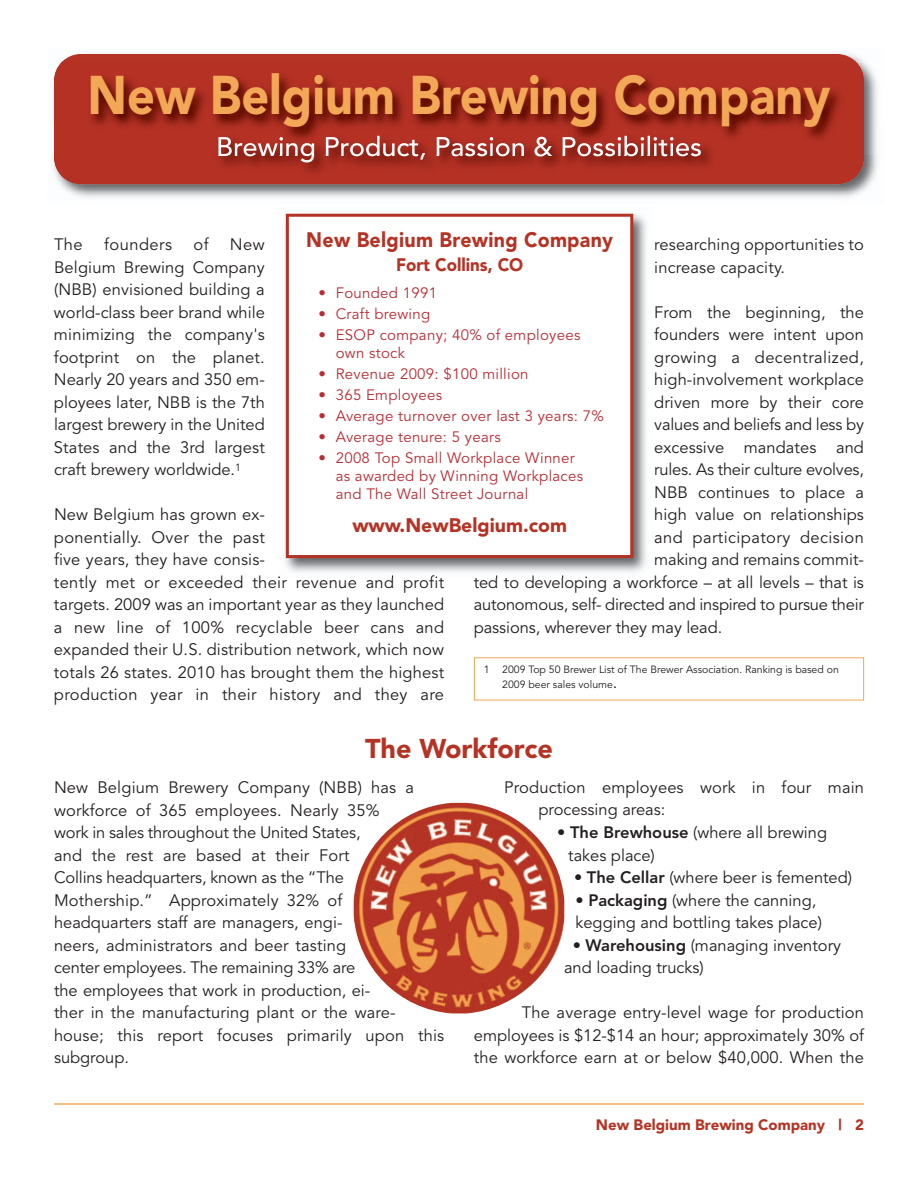
<style>
.page{position:relative;width:918px;height:1188px;background:#fff}
.page>*{position:absolute;margin:0;border:0;box-sizing:border-box;transform-origin:0 0}
.t1{font:900 54px "Avenir";color:#f2a856;scale:.9 1}
.t2{font:500 27px "Avenir";color:#fff}
.t3{font:900 27px "Avenir";color:#b53324}
.t4{font:900 20.85px "Avenir";letter-spacing:.015em;color:#b53324;scale:.94 1}
.t5{font:900 19.5px "Avenir";color:#b53324}
.t6{font:900 18px "Avenir";color:#b53324;scale:.94 1}
.t7{font:16.5px/22.5px "Avenir";letter-spacing:.005em;color:#231f20}
.t8{font:16.5px "Avenir";letter-spacing:-.015em;color:#231f20}
.t9{font:16.5px "Avenir";letter-spacing:.025em;color:#231f20}
.t10{font:16.5px "Avenir";letter-spacing:.03em;color:#231f20}
.t11{font:15px/18px "Avenir";letter-spacing:.02em;color:#b92c34}
.t12{font:900 15px "Avenir";color:#b53324}
.t13{font:10.5px/15px "Avenir";color:#231f20}
.s1{font-size:16.5px}
.s2{font-weight:800}
</style>
<div class="page">
<img style="left:60px;top:184px;width:811px;height:14px">
<svg style="left:54px;top:54px;width:810px;height:130px;background:#b33a2d"></svg>
<img style="left:54px;top:157px;width:810px;height:27px">
<img style="left:864px;top:61px;width:14px;height:65px">
<img style="left:53px;top:61px;width:1px;height:65px">
<img style="left:54px;top:61px;width:810px;height:65px">
<img style="left:218px;top:136px;width:242px;height:18px">
<img style="left:279px;top:213px;width:368px;height:365px">
<img style="left:495px;top:576px;width:93px;height:2px">
<div style="left:289px;top:217px;width:341px;height:338px;background:#fff"></div>
<div style="left:286px;top:214px;width:347px;height:344px;border:3px solid #b53324"></div>
<hr style="left:54px;top:1103px;width:810px;height:2px;background:#f2a856">
<div style="left:474px;top:657px;width:390px;height:43px;border:1px solid #f2a856"></div>
<img style="left:354px;top:803px;width:210px;height:210px;border-radius:97px">
<h1 class="t1" style="left:88px;top:74px;width:827px">New Belgium Brewing Company</h1>
<h2 class="t2" style="left:216px;top:136px;width:487px">Brewing Product, Passion &amp; Possibilities</h2>
<p class="t4" style="left:306px;top:231px;width:328px">New Belgium Brewing Company</p>
<p class="t6" style="left:396px;top:257px;width:137px">Fort Collins, CO</p>
<p class="t11" style="left:319px;top:285px;width:120px">• Founded 1991</p>
<p class="t11" style="left:319px;top:306px;width:113px">• Craft brewing</p>
<p class="t11" style="left:336px;top:327px;width:246px;text-indent:-17px">• ESOP company; 40% of employees own stock</p>
<p class="t11" style="left:319px;top:366px;width:212px">• Revenue 2009: $100 million</p>
<p class="t11" style="left:319px;top:387px;width:125px">• 365 Employees</p>
<p class="t11" style="left:319px;top:408px;width:287px">• Average turnover over last 3 years: 7%</p>
<p class="t11" style="left:319px;top:429px;width:184px">• Average tenure: 5 years</p>
<p class="t11" style="left:336px;top:450px;width:249px;text-indent:-17px">• 2008 Top Small Workplace Winner as awarded by Winning Workplaces and The Wall Street Journal</p>
<p class="t5" style="left:352px;top:517px;width:216px">www.NewBelgium.com</p>
<p class="t7" style="left:54px;top:235px;width:30px">The</p>
<p class="t10" style="left:104px;top:238px;width:70px">founders</p>
<p class="t7" style="left:194px;top:235px;width:17px">of</p>
<p class="t7" style="left:654px;top:235px;width:211px">researching opportunities to increase capacity.</p>
<p class="t7" style="left:654px;top:302px;width:211px">From the beginning, the</p>
<p class="t7" style="left:654px;top:325px;width:211px">founders were intent upon</p>
<p class="t9" style="left:654px;top:351px;width:211px">growing a decentralized,</p>
<p class="t7" style="left:654px;top:370px;width:211px">high-involvement workplace</p>
<p class="t7" style="left:654px;top:392px;width:211px">driven more by their core</p>
<p class="t7" style="left:654px;top:415px;width:211px">values and beliefs and less by</p>
<p class="t7" style="left:654px;top:437px;width:211px">excessive mandates and</p>
<p class="t8" style="left:654px;top:463px;width:211px">rules. As their culture evolves,</p>
<p class="t7" style="left:654px;top:482px;width:211px">NBB continues to place a</p>
<p class="t7" style="left:654px;top:505px;width:211px">high value on relationships</p>
<p class="t9" style="left:654px;top:531px;width:211px">and participatory decision</p>
<p class="t7" style="left:654px;top:550px;width:211px">making and remains commit-</p>
<p class="t7" style="left:474px;top:572px;width:392px">ted to developing a workforce – at all levels – that is</p>
<p class="t8" style="left:474px;top:598px;width:392px">autonomous, self- directed and inspired to pursue their</p>
<p class="t7" style="left:474px;top:617px;width:250px">passions, wherever they may lead.</p>
<p class="t7" style="left:54px;top:235px;width:212px;text-align:justify;text-indent:176px">New Belgium Brewing Company (NBB) envisioned building a world-class beer brand while minimizing the company's footprint on the planet.<br>Nearly 20 years and 350 em&shy;ployees later, NBB is the 7th largest brewery in the United States and the 3rd largest craft brewery worldwide.<sup>1</sup></p>
<p class="t7" style="left:54px;top:505px;width:392px">New Belgium has grown ex-<br>ponentially. Over the past<br>five years, they have consis-<br>tently met or exceeded their revenue and profit targets. 2009 was an important year as they launched a new line of 100% recyclable beer cans and expanded their U.S. distribution network, which now totals 26 states. 2010 has brought them the highest production year in their history and they are</p>
<p class="t13" style="left:502px;top:663px;width:338px;text-indent:-18px">1 2009 Top 50 Brewer List of The Brewer Association. Ranking is based on<br>2009 beer sales volume<span class="s1">.</span></p>
<h2 class="t3" style="left:365px;top:738px;width:189px">The Workforce</h2>
<p class="t7" style="left:54px;top:777px;width:392px">New Belgium Brewery Company (NBB) has a workforce of 365 employees. Nearly 35%<br>work in sales throughout the United States,<br>and the rest are based at their Fort<br>Collins headquarters, known as the “The Mothership.” Approximately 32% of<br>headquarters staff are managers, engi-<br>neers, administrators and beer tasting<br>center employees. The remaining 33% are<br>the employees that work in production, ei-<br>ther in the manufacturing plant or the ware&shy;house; this report focuses primarily upon this subgroup.</p>
<p class="t7" style="left:538px;top:777px;width:327px;text-indent:-34px">Production employees work in four main processing areas:</p>
<p class="t7" style="left:568px;top:822px;width:260px;text-indent:-11px">• <span class="s2">The Brewhouse</span> (where all brewing takes place)</p>
<p class="t7" style="left:574px;top:867px;width:280px">• <span class="s2">The Cellar</span> (where beer is femented)</p>
<p class="t7" style="left:576px;top:890px;width:248px">• <span class="s2">Packaging</span> (where the canning, kegging and bottling takes place)</p>
<p class="t7" style="left:564px;top:935px;width:279px;text-indent:9px">• <span class="s2">Warehousing</span> (managing inventory and loading trucks)</p>
<p class="t7" style="left:474px;top:1002px;width:392px;text-align:justify;text-indent:48px">The average entry-level wage for production employees is $12-$14 an hour; approximately 30% of the workforce earn at or below $40,000. When the</p>
<p class="t12" style="left:596px;top:1118px;width:270px">New Belgium Brewing Company | 2</p>
</div>
